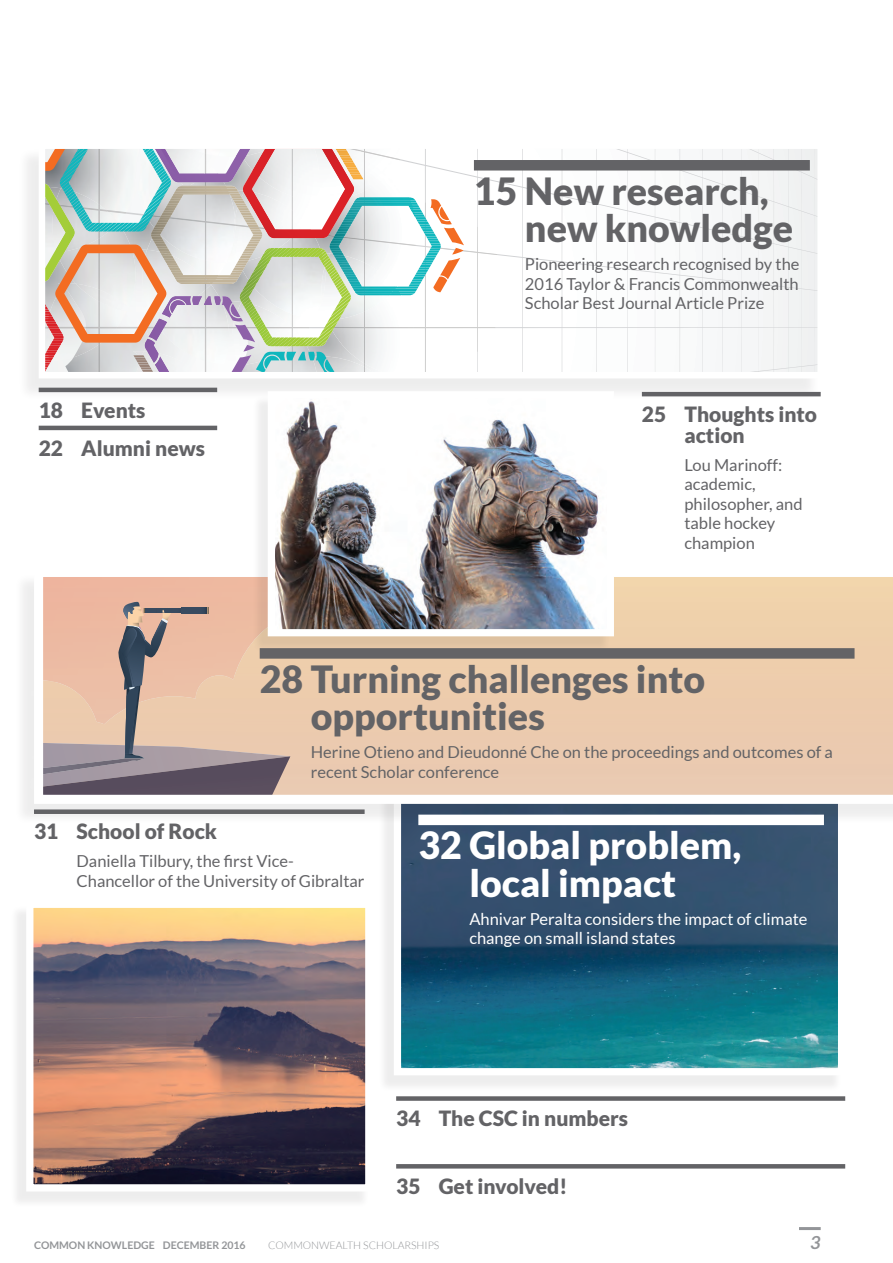
<style>
.page{position:relative;width:893px;height:1263px;background:#fff}
.page>*{position:absolute;margin:0;border:0;box-sizing:border-box;transform-origin:0 0}
.COntents_4{font:900 37.5px/37.5px "Lato";color:#636366}
.COntents_4-2{font:900 37.5px/37.5px "Lato";color:#fff;text-align:center}
.t1{font:900 21px/21px "Lato";color:#636366}
.t2{font:italic 700 18px "Lato";color:#939598}
.t3{font:16.5px/19.5px "Lato";color:#636366}
.t4{font:16.5px/19.5px "Lato";color:#fff}
.t5{font:700 10.5px "Lato";color:#939598}
.t6{font:300 10.5px "Lato";color:#939598}
</style>
<div class="page">
<div style="left:378px;top:755px;width:464px;height:337px;background:#231f20;opacity:.08"></div>
<img style="left:402px;top:825px;width:435px;height:242px">
<div style="left:394px;top:751px;width:451px;height:324px;border:7px solid #fff"></div>
<div style="left:14px;top:573px;width:879px;height:252px;background:#231f20;opacity:.08"></div>
<svg style="left:34px;top:573px;width:859px;height:231px;background:#e2c5ad"></svg>
<div style="left:18px;top:148px;width:802px;height:253px;background:#f5f5f5"></div>
<svg style="left:497px;top:149px;width:320px;height:222px"></svg>
<img style="left:497px;top:202px;width:8px;height:125px">
<svg style="left:46px;top:149px;width:451px;height:222px"></svg>
<div style="left:252px;top:395px;width:359px;height:257px;background:#231f20;opacity:.08"></div>
<img style="left:276px;top:399px;width:330px;height:229px">
<div style="left:11px;top:905px;width:358px;height:303px;background:#231f20;opacity:.08"></div>
<img style="left:34px;top:909px;width:330px;height:274px">
<div style="left:26px;top:901px;width:346px;height:290px;border:7px solid #fff"></div>
<hr style="left:39px;top:388px;width:178px;height:4px;background:#636366">
<hr style="left:39px;top:426px;width:178px;height:4px;background:#636366">
<div style="left:396px;top:1096px;width:449px;height:5px;background:#636366"></div>
<hr style="left:396px;top:1164px;width:449px;height:4px;background:#636366">
<hr style="left:642px;top:392px;width:179px;height:4px;background:#636366">
<div style="left:34px;top:809px;width:331px;height:5px;background:#636366"></div>
<div style="left:418px;top:815px;width:406px;height:10px;background:#fff"></div>
<div style="left:474px;top:160px;width:336px;height:11px;background:#636366"></div>
<div style="left:260px;top:648px;width:594px;height:11px;background:#636366"></div>
<hr style="left:799px;top:1227px;width:22px;height:3px;background:#939598">
<p class="t1" style="left:39px;top:399px;width:108px">18 Events</p>
<p class="t1" style="left:39px;top:437px;width:168px">22 Alumni news</p>
<p class="COntents_4" style="left:525px;top:171px;width:270px;text-indent:-51px">15 New research, new knowledge</p>
<p class="t3" style="left:525px;top:254px;width:276px;text-align:justify">Pioneering research recognised by the 2016 Taylor &amp; Francis Commonwealth Scholar Best Journal Article Prize</p>
<p class="t1" style="left:684px;top:403px;width:134px;text-indent:-43px">25 Thoughts into action</p>
<p class="t3" style="left:684px;top:455px;width:120px">Lou Marinoff: academic, philosopher, and table hockey champion</p>
<p class="COntents_4" style="left:311px;top:659px;width:396px;text-indent:-51px">28 Turning challenges into opportunities</p>
<p class="t3" style="left:311px;top:742px;width:524px">Herine Otieno and Dieudonné Che on the proceedings and outcomes of a recent Scholar conference</p>
<p class="t1" style="left:34px;top:821px;width:184px">31 School of Rock</p>
<p class="t3" style="left:77px;top:852px;width:290px">Daniella Tilbury, the first Vice-<br>Chancellor of the University of Gibraltar</p>
<p class="COntents_4-2" style="left:418px;top:826px;width:324px">32 Global problem, local impact</p>
<p class="t4" style="left:469px;top:909px;width:340px">Ahnivar Peralta considers the impact of climate change on small island states</p>
<p class="t1" style="left:396px;top:1108px;width:233px">34 The CSC in numbers</p>
<p class="t1" style="left:396px;top:1175px;width:173px">35 Get involved!</p>
<p class="t5" style="left:34px;top:1239px;width:213px">COMMON KNOWLEDGE DECEMBER 2016</p>
<p class="t6" style="left:268px;top:1240px;width:173px">COMMONWEALTH SCHOLARSHIPS</p>
<p class="t2" style="left:810px;top:1232px;width:12px">3</p>
</div>
